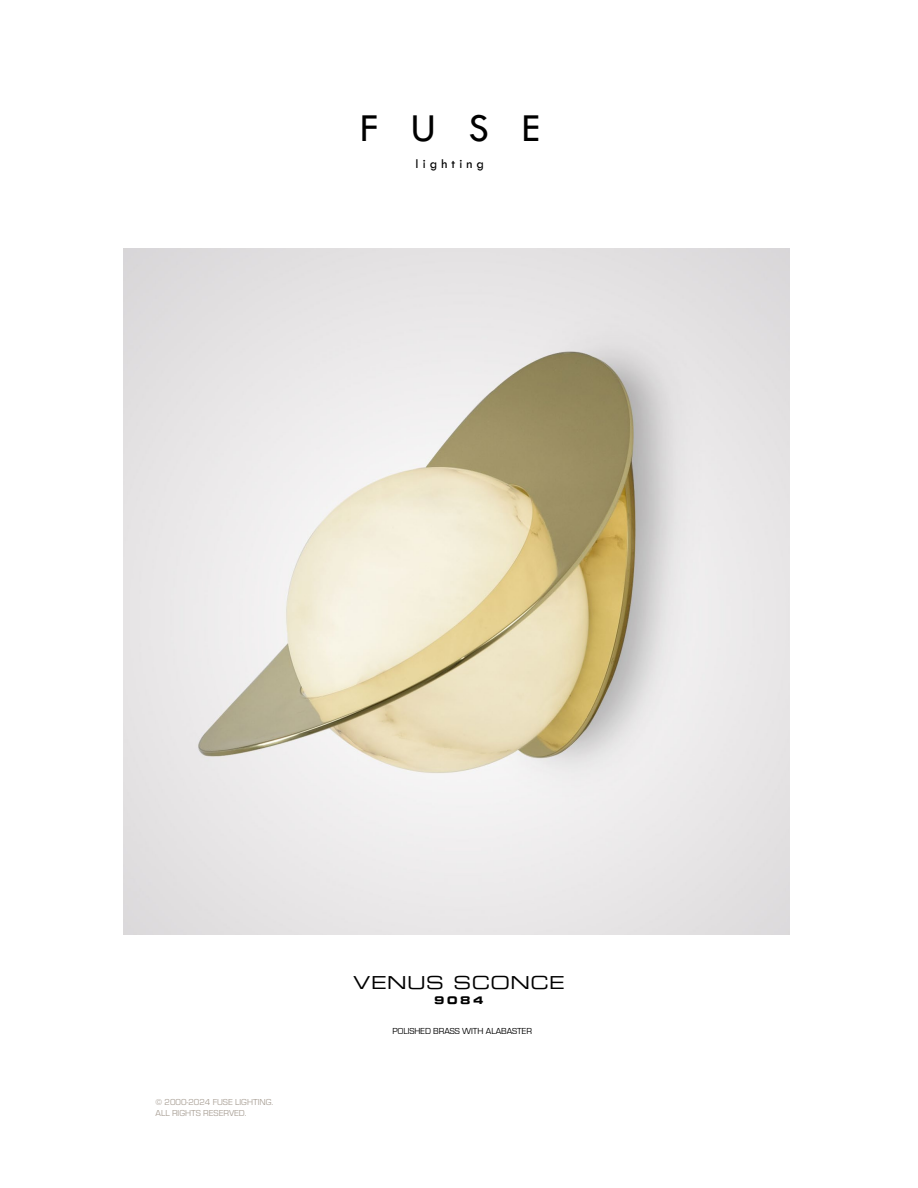
<style>
.page{position:relative;width:918px;height:1188px;background:#fff}
.page>*{position:absolute;margin:0;border:0;box-sizing:border-box;transform-origin:0 0}
.t1{font:41.1px "Tw Cen";color:#000}
.t2{font:18px "Eurostile LT Extended Two";letter-spacing:.025em;color:#000}
.t3{font:13.65px "Tw Cen";letter-spacing:.3em;color:#000}
.t4{font:10.5px "Eurostile LT Bold Extended Two";color:#000}
.t5{font:9px/10.8px "Eurostile";color:#aca399}
.t6{font:9px "Eurostile";color:#000}
</style>
<div class="page">
<img style="left:123px;top:248px;width:667px;height:686px">
<h1 class="t1" style="left:360px;top:103px;width:181px">FUSE</h1>
<h3 class="t3" style="left:416px;top:155px;width:70px">lighting</h3>
<p class="t5" style="left:156px;top:1096px;width:119px">© 2000-2024 FUSE LIGHTING.<br>ALL RIGHTS RESERVED.</p>
<h2 class="t2" style="left:353px;top:970px;width:213px">VENUS SCONCE</h2>
<p class="t4" style="left:434px;top:992px;width:51px">9084</p>
<p class="t6" style="left:393px;top:1027px;width:141px">POLISHED BRASS WITH ALABASTER</p>
</div>
